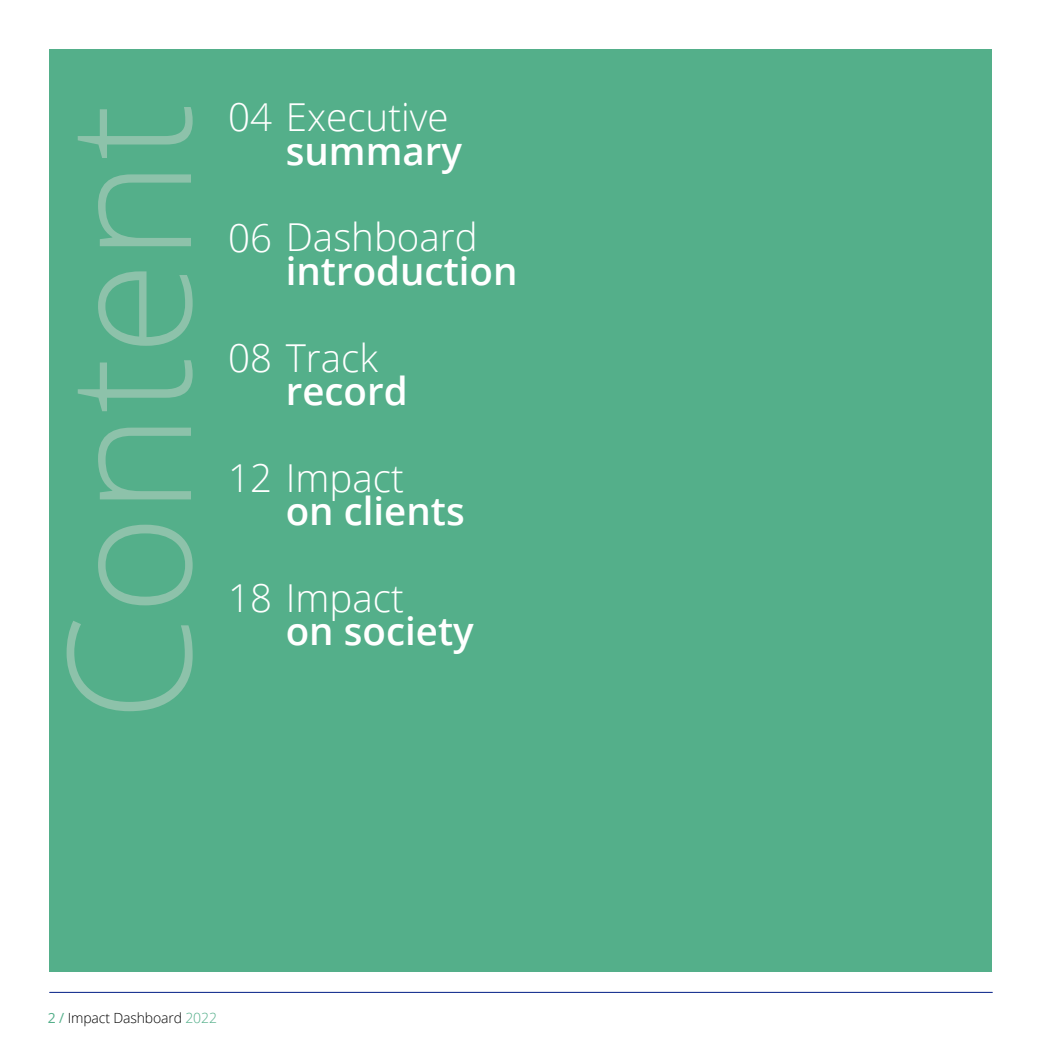
<style>
.page{position:relative;width:1042px;height:1042px;background:#fff}
.page>*{position:absolute;margin:0;border:0;box-sizing:border-box;transform-origin:0 0}
.t1{font:300 171.67px "Open Sans";color:#8dc2aa}
.t2{font:300 38.5px "Open Sans";color:#fff}
.t3{font:600 38.5px "Open Sans";color:#fff}
.t4{font:300 14px "Open Sans";letter-spacing:-.01em;color:#000}
.s1{font-weight:400;color:#54af8a}
.s2{color:#54af8a}
</style>
<div class="page">
<hr style="left:50px;top:992px;width:942px;height:1px;background:#001d85">
<div style="left:50px;top:50px;width:942px;height:922px;background:#54af8a"></div>
<h1 class="t1" style="left:11px;top:722px;width:621px;rotate:-90deg">Content</h1>
<p class="t2" style="left:228px;top:91px;width:222px">04 Executive</p>
<p class="t3" style="left:286px;top:124px;width:178px">summary</p>
<p class="t2" style="left:228px;top:211px;width:251px">06 Dashboard</p>
<p class="t3" style="left:286px;top:244px;width:233px">introduction</p>
<p class="t2" style="left:228px;top:331px;width:151px">08 Track</p>
<p class="t3" style="left:286px;top:364px;width:123px">record</p>
<p class="t2" style="left:228px;top:451px;width:177px">12 Impact</p>
<p class="t3" style="left:286px;top:485px;width:181px">on clients</p>
<p class="t2" style="left:228px;top:572px;width:177px">18 Impact</p>
<p class="t3" style="left:286px;top:605px;width:189px">on society</p>
<p class="t4" style="left:48px;top:1008px;width:171px"><span class="s1">2 /</span> Impact Dashboard <span class="s2">2022</span></p>
</div>
